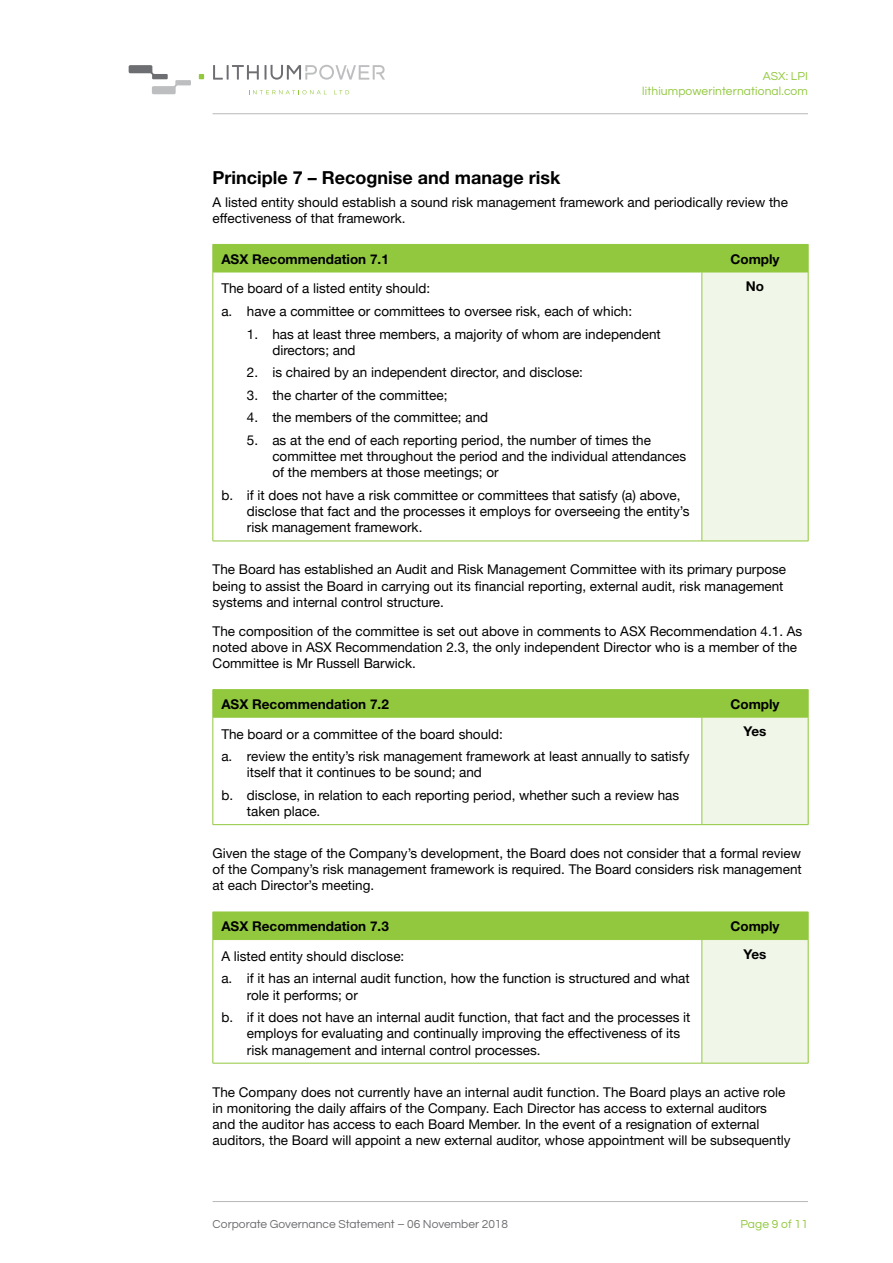
<style>
.page{position:relative;width:893px;height:1263px;background:#fff}
.page>*{position:absolute;margin:0;border:0;box-sizing:border-box;transform-origin:0 0}
.t1{font:700 18px "Helvetica Neue";color:#000}
.t2{font:13.5px/16.2px "Helvetica Neue";color:#000}
.t3{font:13.5px/16.2px "Helvetica Neue";color:#000}
.t4{font:700 13.5px "Helvetica Neue";color:#000}
.t5{font:12px/14.4px "Questrial";letter-spacing:.01em;color:#92c83e;text-align:right}
.t6{font:12px "Questrial";color:#6d6e71}
</style>
<div class="page">
<svg style="left:199px;top:74px;width:5px;height:5px"></svg>
<svg style="left:129px;top:65px;width:62px;height:29px"></svg>
<svg style="left:249px;top:90px;width:78px;height:4px"></svg>
<svg style="left:334px;top:90px;width:15px;height:4px"></svg>
<svg style="left:213px;top:65px;width:46px;height:15px"></svg>
<svg style="left:265px;top:65px;width:120px;height:15px"></svg>
<hr style="left:213px;top:113px;width:595px;height:1px;background:#b6b8ba">
<hr style="left:213px;top:1201px;width:595px;height:1px;background:#b6b8ba">
<div style="left:702px;top:272px;width:106px;height:269px;background:#f1f7e8"></div>
<hr style="left:213px;top:541px;width:489px;height:1px;background:#92c83e">
<div style="left:213px;top:244px;width:596px;height:28px;background:#92c83e"></div>
<hr style="left:213px;top:272px;width:489px;height:1px;background:#92c83e">
<hr style="left:213px;top:272px;width:1px;height:269px;background:#92c83e">
<hr style="left:702px;top:272px;width:106px;height:1px;background:#92c83e">
<hr style="left:702px;top:272px;width:1px;height:269px;background:#92c83e">
<hr style="left:808px;top:272px;width:1px;height:269px;background:#92c83e">
<hr style="left:702px;top:541px;width:106px;height:1px;background:#92c83e">
<div style="left:702px;top:717px;width:106px;height:108px;background:#f1f7e8"></div>
<hr style="left:213px;top:824px;width:489px;height:1px;background:#92c83e">
<hr style="left:213px;top:689px;width:489px;height:1px;background:#92c83e">
<hr style="left:702px;top:689px;width:106px;height:1px;background:#92c83e">
<div style="left:213px;top:690px;width:596px;height:27px;background:#92c83e"></div>
<hr style="left:213px;top:717px;width:489px;height:1px;background:#92c83e">
<hr style="left:213px;top:717px;width:1px;height:107px;background:#92c83e">
<hr style="left:702px;top:717px;width:106px;height:1px;background:#92c83e">
<hr style="left:702px;top:717px;width:1px;height:107px;background:#92c83e">
<hr style="left:808px;top:717px;width:1px;height:107px;background:#92c83e">
<hr style="left:702px;top:824px;width:106px;height:1px;background:#92c83e">
<div style="left:702px;top:939px;width:106px;height:124px;background:#f1f7e8"></div>
<hr style="left:808px;top:940px;width:1px;height:123px;background:#92c83e">
<hr style="left:702px;top:1063px;width:106px;height:1px;background:#92c83e">
<hr style="left:213px;top:940px;width:1px;height:123px;background:#92c83e">
<hr style="left:702px;top:940px;width:1px;height:123px;background:#92c83e">
<hr style="left:213px;top:1063px;width:489px;height:1px;background:#92c83e">
<div style="left:213px;top:912px;width:596px;height:27px;background:#92c83e"></div>
<hr style="left:213px;top:939px;width:489px;height:1px;background:#92c83e">
<hr style="left:702px;top:939px;width:106px;height:1px;background:#92c83e">
<p class="t5" style="left:642px;top:69px;width:167px">ASX: LPI lithiumpowerinternational.com</p>
<h1 class="t1" style="left:213px;top:167px;width:349px">Principle 7 – Recognise and manage risk</h1>
<p class="t3" style="left:213px;top:194px;width:577px">A listed entity should establish a sound risk management framework and periodically review the effectiveness of that framework.</p>
<p class="t4" style="left:221px;top:250px;width:169px">ASX Recommendation 7.1</p>
<p class="t4" style="left:730px;top:250px;width:51px">Comply</p>
<p class="t2" style="left:221px;top:278px;width:412px;line-height:22.5px">The board of a listed entity should:<br>a. have a committee or committees to oversee risk, each of which:</p>
<p class="t2" style="left:272px;top:326px;width:390px;text-indent:-26px">1. has at least three members, a majority of whom are independent directors; and</p>
<p class="t2" style="left:247px;top:365px;width:338px">2. is chaired by an independent director, and disclose:</p>
<p class="t2" style="left:247px;top:388px;width:202px">3. the charter of the committee;</p>
<p class="t2" style="left:247px;top:410px;width:243px">4. the members of the committee; and</p>
<p class="t2" style="left:272px;top:433px;width:415px;text-indent:-26px">5. as at the end of each reporting period, the number of times the committee met throughout the period and the individual attendances of the members at those meetings; or</p>
<p class="t2" style="left:247px;top:488px;width:444px;text-indent:-26px">b. if it does not have a risk committee or committees that satisfy (a) above, disclose that fact and the processes it employs for overseeing the entity’s risk management framework.</p>
<p class="t4" style="left:746px;top:278px;width:20px">No</p>
<p class="t3" style="left:213px;top:561px;width:575px">The Board has established an Audit and Risk Management Committee with its primary purpose being to assist the Board in carrying out its financial reporting, external audit, risk management systems and internal control structure.</p>
<p class="t3" style="left:213px;top:623px;width:591px">The composition of the committee is set out above in comments to ASX Recommendation 4.1. As noted above in ASX Recommendation 2.3, the only independent Director who is a member of the<br>Committee is Mr Russell Barwick.</p>
<p class="t4" style="left:221px;top:695px;width:169px">ASX Recommendation 7.2</p>
<p class="t4" style="left:730px;top:695px;width:51px">Comply</p>
<p class="t2" style="left:221px;top:723px;width:470px;line-height:22.5px">The board or a committee of the board should:<br>a. review the entity’s risk management framework at least annually to satisfy</p>
<p class="t2" style="left:221px;top:762px;width:459px;line-height:22.5px;text-indent:26px">itself that it continues to be sound; and<br>b. disclose, in relation to each reporting period, whether such a review has</p>
<p class="t2" style="left:247px;top:804px;width:75px">taken place.</p>
<p class="t4" style="left:744px;top:723px;width:24px">Yes</p>
<p class="t3" style="left:213px;top:845px;width:591px;text-align:justify">Given the stage of the Company’s development, the Board does not consider that a formal review of the Company’s risk management framework is required. The Board considers risk management at each Director’s meeting.</p>
<p class="t4" style="left:221px;top:918px;width:169px">ASX Recommendation 7.3</p>
<p class="t4" style="left:730px;top:918px;width:51px">Comply</p>
<p class="t2" style="left:221px;top:946px;width:470px;line-height:22.5px">A listed entity should disclose:<br>a. if it has an internal audit function, how the function is structured and what</p>
<p class="t2" style="left:221px;top:984px;width:471px;line-height:22.5px;text-indent:26px">role it performs; or<br>b. if it does not have an internal audit function, that fact and the processes it</p>
<p class="t2" style="left:247px;top:1026px;width:435px">employs for evaluating and continually improving the effectiveness of its risk management and internal control processes.</p>
<p class="t4" style="left:744px;top:945px;width:24px">Yes</p>
<p class="t3" style="left:213px;top:1083px;width:580px">The Company does not currently have an internal audit function. The Board plays an active role in monitoring the daily affairs of the Company. Each Director has access to external auditors and the auditor has access to each Board Member. In the event of a resignation of external auditors, the Board will appoint a new external auditor, whose appointment will be subsequently</p>
<p class="t6" style="left:213px;top:1218px;width:297px">Corporate Governance Statement – 06 November 2018</p>
<p class="t5" style="left:740px;top:1217px;width:69px">Page 9 of 11</p>
</div>
